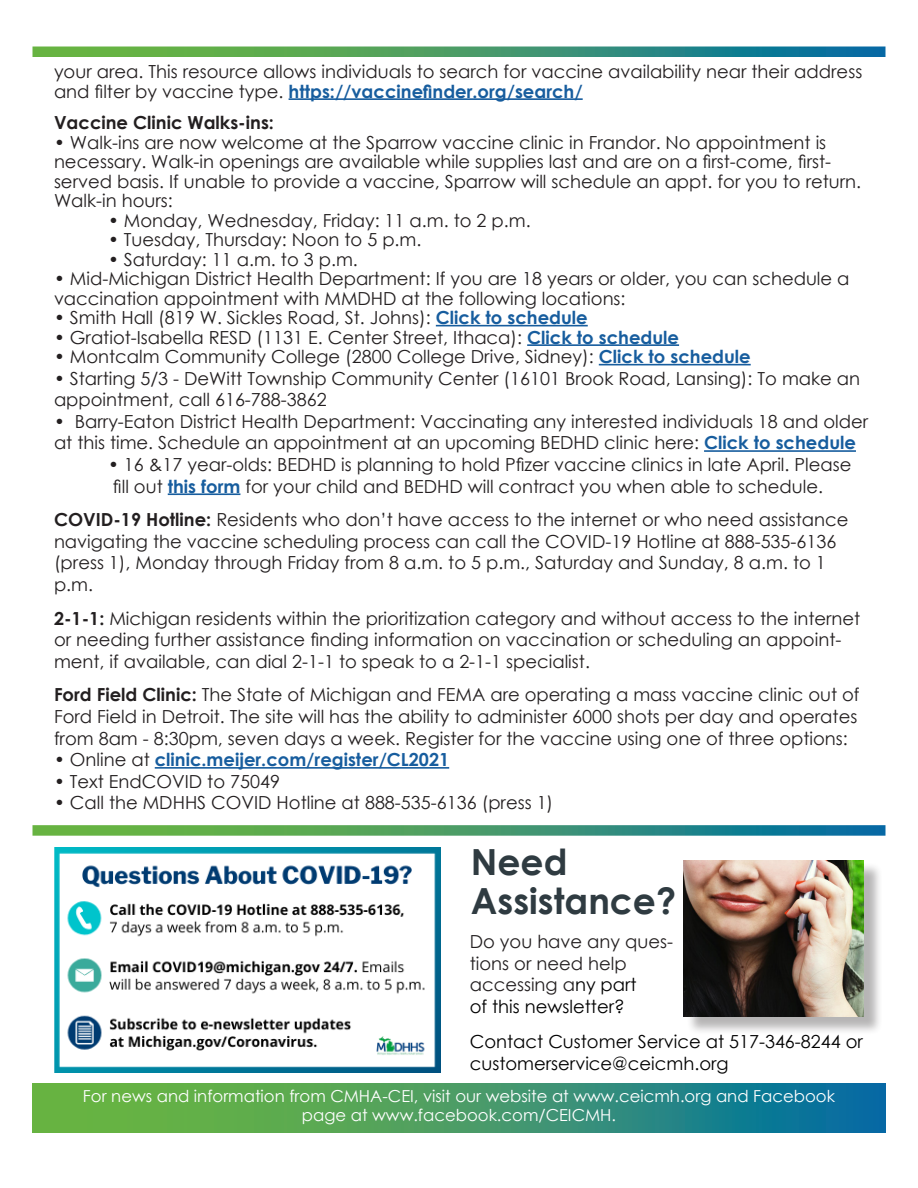
<style>
.page{position:relative;width:918px;height:1188px;background:#fff}
.page>*{position:absolute;margin:0;border:0;box-sizing:border-box;transform-origin:0 0}
.t1{font:700 36px "Century Gothic";color:#2f3b41}
.t2{font:18px/21.6px "Century Gothic";color:#231f20}
.t3{font:18px/21.6px "Century Gothic";color:#000}
.t4{font:700 18px "Century Gothic";color:#175d9e}
.t5{font:700 18px "Century Gothic";color:#231f20}
.t6{font:16.5px/19.8px "Century Gothic";color:#fff;text-align:center}
.s1{font-weight:700;color:#175d9e}
.s2{font-weight:700}
.s3{font-weight:400;color:#231f20}
.s4{color:#000}
</style>
<div class="page">
<svg style="left:32px;top:1083px;width:854px;height:49px;background:#40976a"></svg>
<svg style="left:32px;top:46px;width:854px;height:11px;background:#499c71"></svg>
<img style="left:54px;top:847px;width:386px;height:225px">
<svg style="left:32px;top:825px;width:854px;height:11px;background:#499c71"></svg>
<div style="left:686px;top:862px;width:197px;height:173px;background:#231f20;opacity:.33"></div>
<img style="left:684px;top:860px;width:180px;height:156px">
<hr style="left:289px;top:98px;width:294px;height:2px;background:#175d9e">
<hr style="left:436px;top:325px;width:152px;height:1px;background:#175d9e">
<hr style="left:527px;top:344px;width:152px;height:2px;background:#175d9e">
<hr style="left:599px;top:364px;width:152px;height:1px;background:#175d9e">
<hr style="left:704px;top:450px;width:152px;height:2px;background:#175d9e">
<hr style="left:168px;top:493px;width:72px;height:2px;background:#175d9e">
<hr style="left:155px;top:767px;width:294px;height:2px;background:#175d9e">
<p class="t2" style="left:54px;top:61px;width:810px;line-height:19.5px">your area. This resource allows individuals to search for vaccine availability near their address and filter by vaccine type. <span class="s1">https://vaccinefinder.org/search/</span></p>
<p class="t5" style="left:54px;top:109px;width:221px">Vaccine Clinic Walks-ins:</p>
<p class="t2" style="left:54px;top:132px;width:809px;line-height:19.5px">• Walk-ins are now welcome at the Sparrow vaccine clinic in Frandor. No appointment is necessary. Walk-in openings are available while supplies last and are on a first-come, first&shy;served basis. If unable to provide a vaccine, Sparrow will schedule an appt. for you to return.<br>Walk-in hours:</p>
<p class="t2" style="left:108px;top:209px;width:424px">• Monday, Wednesday, Friday: 11 a.m. to 2 p.m.</p>
<p class="t2" style="left:108px;top:228px;width:315px">• Tuesday, Thursday: Noon to 5 p.m.</p>
<p class="t2" style="left:108px;top:248px;width:251px">• Saturday: 11 a.m. to 3 p.m.</p>
<p class="t2" style="left:54px;top:268px;width:797px;line-height:19.5px">• Mid-Michigan District Health Department: If you are 18 years or older, you can schedule a vaccination appointment with MMDHD at the following locations:</p>
<p class="t2" style="left:54px;top:306px;width:535px">• Smith Hall (819 W. Sickles Road, St. Johns): <span class="s1">Click to schedule</span></p>
<p class="t2" style="left:54px;top:326px;width:627px">• Gratiot-Isabella RESD (1131 E. Center Street, Ithaca): <span class="s1">Click to schedule</span></p>
<p class="t2" style="left:54px;top:345px;width:698px">• Montcalm Community College (2800 College Drive, Sidney): <span class="s1">Click to schedule</span></p>
<p class="t2" style="left:54px;top:367px;width:808px">• Starting 5/3 - DeWitt Township Community Center (16101 Brook Road, Lansing): To make an appointment, call 616-788-3862</p>
<p class="t2" style="left:54px;top:410px;width:816px">• Barry-Eaton District Health Department: Vaccinating any interested individuals 18 and older at this time. Schedule an appointment at an upcoming BEDHD clinic here: <span class="s1">Click to schedule</span></p>
<p class="t2" style="left:108px;top:453px;width:745px">• 16 &amp;17 year-olds: BEDHD is planning to hold Pfizer vaccine clinics in late April. Please</p>
<p class="t2" style="left:113px;top:475px;width:712px">fill out <span class="s1">this form</span> for your child and BEDHD will contract you when able to schedule.</p>
<p class="t2" style="left:54px;top:509px;width:796px"><span class="s2">COVID-19 Hotline:</span> Residents who don’t have access to the internet or who need assistance navigating the vaccine scheduling process can call the COVID-19 Hotline at 888-535-6136 (press 1), Monday through Friday from 8 a.m. to 5 p.m., Saturday and Sunday, 8 a.m. to 1 p.m.</p>
<p class="t2" style="left:54px;top:607px;width:808px"><span class="s2">2-1-1:</span> Michigan residents within the prioritization category and without access to the internet or needing further assistance finding information on vaccination or scheduling an appoint&shy;ment, if available, can dial 2-1-1 to speak to a 2-1-1 specialist.</p>
<p class="t2" style="left:54px;top:684px;width:807px"><span class="s2">Ford Field Clinic:</span> The State of Michigan and FEMA are operating a mass vaccine clinic out of<br>Ford Field in Detroit. The site will has the ability to administer 6000 shots per day and operates from 8am - 8:30pm, seven days a week. Register for the vaccine using one of three options:</p>
<p class="t4" style="left:54px;top:746px;width:397px"><span class="s3">• Online at</span> clinic.meijer.com/register/CL2021</p>
<p class="t2" style="left:54px;top:770px;width:228px">• Text EndCOVID to 75049</p>
<p class="t2" style="left:54px;top:792px;width:501px">• Call the MDHHS COVID Hotline at 888-535-6136 (press 1)</p>
<p class="t1" style="left:471px;top:834px;width:98px">Need</p>
<p class="t1" style="left:471px;top:873px;width:207px">Assistance?</p>
<p class="t2" style="left:470px;top:930px;width:205px">Do you have any ques&shy;tions or need help</p>
<p class="t2" style="left:470px;top:974px;width:168px">accessing a<span class="s4">ny part</span></p>
<p class="t3" style="left:470px;top:995px;width:156px">of this newsletter?</p>
<p class="t3" style="left:470px;top:1030px;width:395px">Contact Customer Service at 517-346-8244 or customerservice@ceicmh.org</p>
<p class="t6" style="left:83px;top:1086px;width:754px">For news and information from CMHA-CEI, visit our website at www.ceicmh.org and Facebook page at www.facebook.com/CEICMH.</p>
</div>
